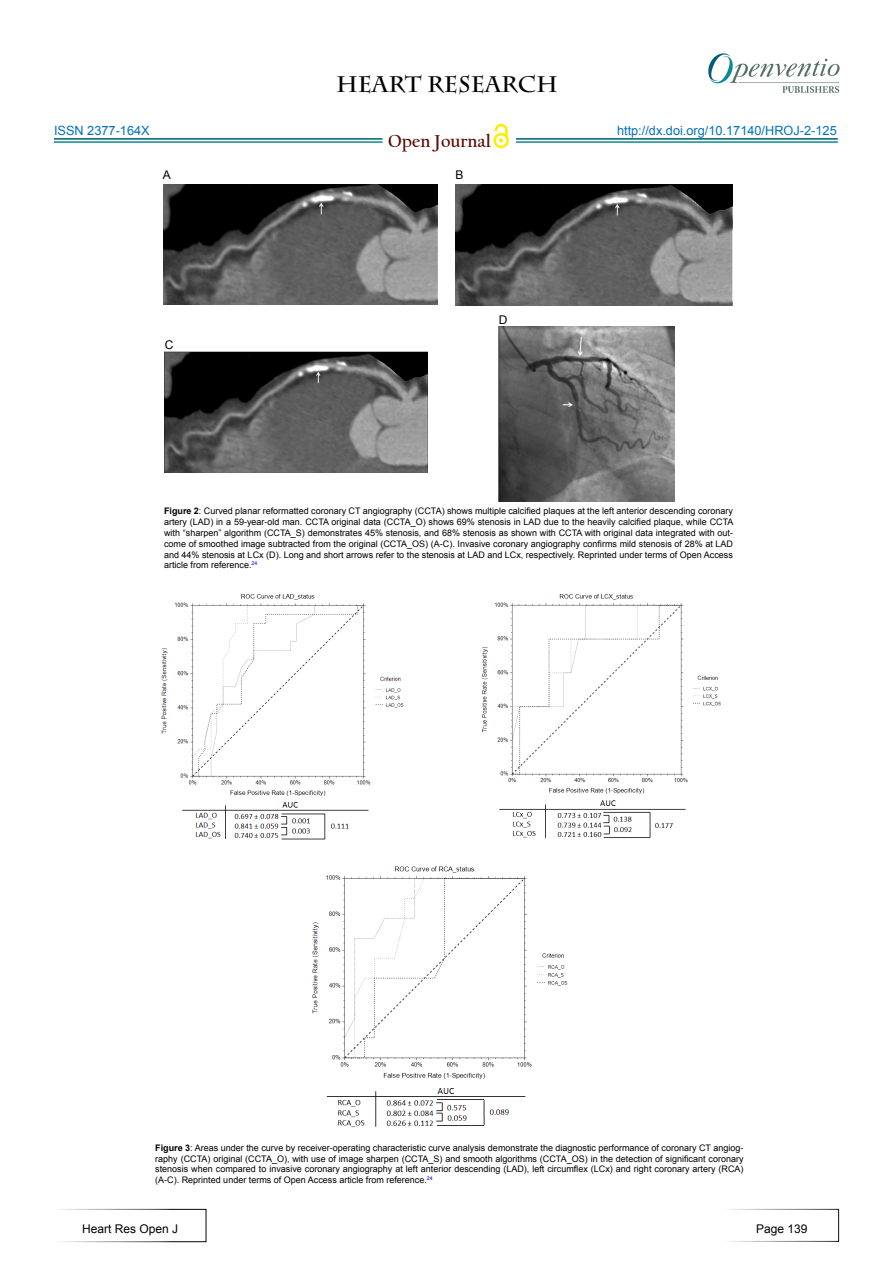
<style>
.page{position:relative;width:893px;height:1263px;background:#fff}
.page>*{position:absolute;margin:0;border:0;box-sizing:border-box;transform-origin:0 0}
.t1{font:700 22.5px "Charlemagne Std";color:#000}
.t2{font:700 18.15px "Californian FB";color:#580b05}
.t3{font:12.75px "Arial";color:#0072bc}
.t4{font:12.75px "Arial";color:#0071bc}
.t5{font:12px "Arial";color:#000}
.t6{font:9px/10.8px "Arial";color:#000;text-align:justify}
.s1{font-weight:700}
</style>
<div class="page">
<hr style="left:54px;top:138px;width:328px;height:2px;background:#015d75">
<hr style="left:54px;top:141px;width:328px;height:2px;background:#0a8b93">
<hr style="left:516px;top:138px;width:322px;height:2px;background:#015d75">
<hr style="left:516px;top:141px;width:322px;height:2px;background:#0a8b93">
<svg style="left:493px;top:133px;width:16px;height:15px"></svg>
<div style="left:496px;top:135px;width:10px;height:11px;background:#fff;border-radius:50%"></div>
<svg style="left:495px;top:123px;width:13px;height:20px"></svg>
<div style="left:54px;top:1209px;width:152px;height:33px;border:1px solid #fff"></div>
<div style="left:723px;top:1209px;width:116px;height:33px;border:1px solid #fff"></div>
<img style="left:708px;top:53px;width:132px;height:40px">
<img style="left:164px;top:184px;width:273px;height:120px">
<img style="left:455px;top:184px;width:277px;height:122px">
<img style="left:164px;top:351px;width:264px;height:122px">
<img style="left:499px;top:327px;width:176px;height:175px">
<img style="left:161px;top:594px;width:243px;height:246px">
<img style="left:481px;top:594px;width:240px;height:244px">
<img style="left:312px;top:866px;width:256px;height:261px">
<h3 class="t4" style="left:54px;top:122px;width:97px">ISSN 2377-164X</h3>
<h1 class="t1" style="left:336px;top:71px;width:223px">HEART RESEARCH</h1>
<h2 class="t2" style="left:388px;top:130px;width:104px">Open Journal</h2>
<h3 class="t5" style="left:163px;top:167px;width:10px">A</h3>
<h3 class="t5" style="left:455px;top:167px;width:10px">B</h3>
<h3 class="t5" style="left:165px;top:337px;width:10px">C</h3>
<h3 class="t5" style="left:499px;top:312px;width:10px">D</h3>
<h3 class="t3" style="left:617px;top:122px;width:221px">http://dx.doi.org/10.17140/HROJ-2-125</h3>
<p class="t6" style="left:164px;top:506px;width:571px"><span class="s1">Figure 2</span>: Curved planar reformatted coronary CT angiography (CCTA) shows multiple calcified plaques at the left anterior descending coronary artery (LAD) in a 59-year-old man. CCTA original data (CCTA_O) shows 69% stenosis in LAD due to the heavily calcified plaque, while CCTA with “sharpen” algorithm (CCTA_S) demonstrates 45% stenosis, and 68% stenosis as shown with CCTA with original data integrated with out&shy;come of smoothed image subtracted from the original (CCTA_OS) (A-C). Invasive coronary angiography confirms mild stenosis of 28% at LAD and 44% stenosis at LCx (D). Long and short arrows refer to the stenosis at LAD and LCx, respectively. Reprinted under terms of Open Access article from reference.<sup>24</sup></p>
<p class="t6" style="left:155px;top:1142px;width:590px"><span class="s1">Figure 3</span>: Areas under the curve by receiver-operating characteristic curve analysis demonstrate the diagnostic performance of coronary CT angiog&shy;raphy (CCTA) original (CCTA_O), with use of image sharpen (CCTA_S) and smooth algorithms (CCTA_OS) in the detection of significant coronary stenosis when compared to invasive coronary angiography at left anterior descending (LAD), left circumflex (LCx) and right coronary artery (RCA) (A-C). Reprinted under terms of Open Access article from reference.<sup>24</sup></p>
<h3 class="t5" style="left:82px;top:1221px;width:98px">Heart Res Open J</h3>
<h3 class="t5" style="left:756px;top:1220px;width:53px">Page 139</h3>
</div>
